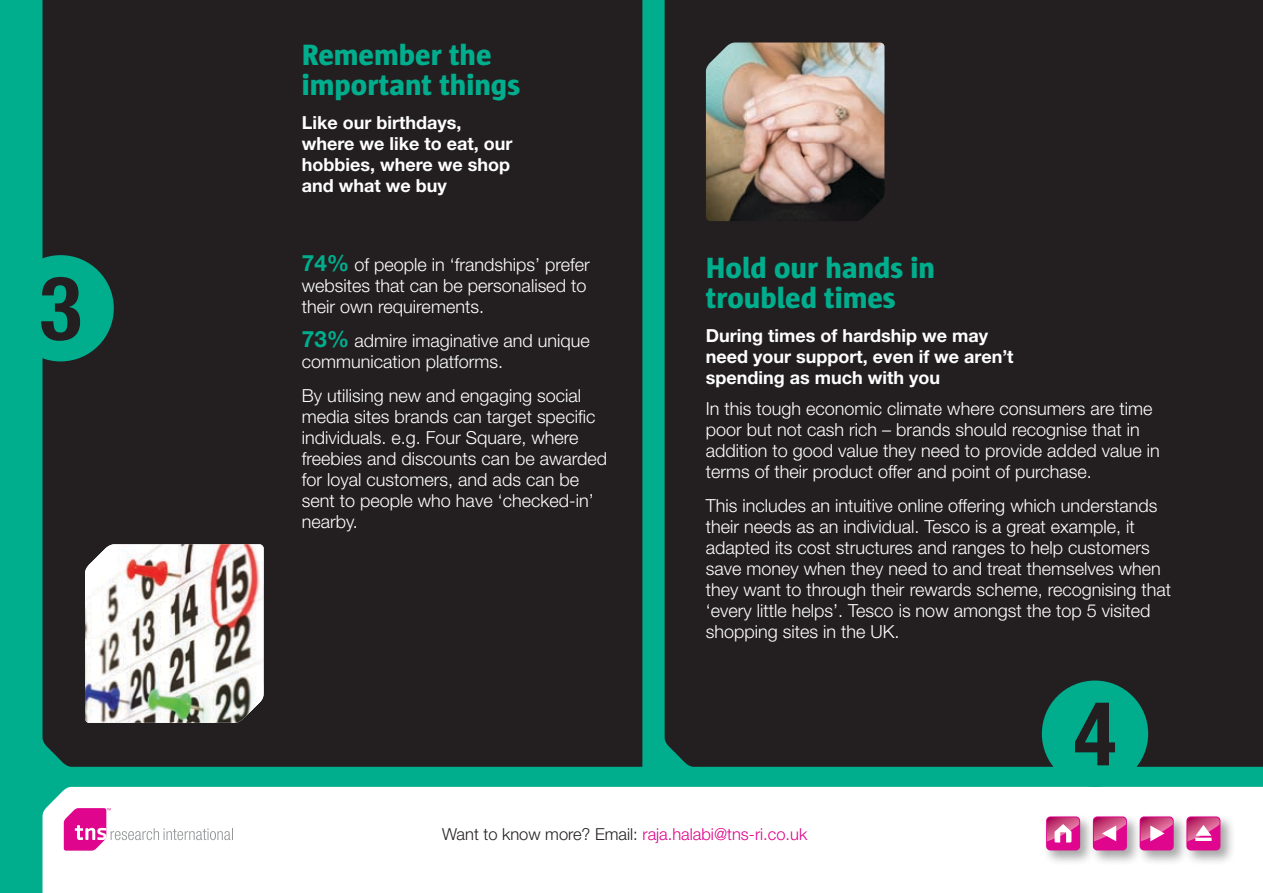
<style>
.page{position:relative;width:1263px;height:893px;background:#00ae8e}
.page>*{position:absolute;margin:0;border:0;box-sizing:border-box;transform-origin:0 0}
.t1{font:700 condensed 88.5px "Helvetica Neue LT Std";color:#231f20}
.t2{font:800 30px/30px "Sun";color:#00ae8e}
.t3{font:300 18px/21px "Helvetica Neue LT Std";color:#fff}
.t4{font:700 18px/21px "Helvetica Neue LT Std";color:#fff}
.t5{font:300 16.5px "Helvetica Neue LT Std";color:#df058c}
.s1{font-weight:700;font-size:22.5px;color:#00ae8e}
.s2{color:#231f20}
</style>
<div class="page">
<div style="left:43px;top:0;width:599px;height:767px;background:#231f20"></div>
<div style="left:665px;top:0;width:598px;height:767px;background:#231f20"></div>
<div style="left:43px;top:787px;width:1220px;height:106px;background:#fff"></div>
<svg style="left:64px;top:808px;width:169px;height:43px;background:#f3c7e2"></svg>
<div style="left:1183px;top:813px;width:52px;height:52px;background:#231f20;opacity:.4"></div>
<div style="left:1186px;top:816px;width:34px;height:34px;background:#df058c;border-radius:4px"></div>
<svg style="left:1188px;top:817px;width:31px;height:24px"></svg>
<div style="left:1136px;top:813px;width:52px;height:52px;background:#231f20;opacity:.4"></div>
<div style="left:1140px;top:816px;width:34px;height:34px;background:#df058c;border-radius:4px"></div>
<svg style="left:1142px;top:817px;width:31px;height:24px"></svg>
<div style="left:1089px;top:813px;width:53px;height:52px;background:#231f20;opacity:.4"></div>
<div style="left:1093px;top:816px;width:34px;height:34px;background:#df058c;border-radius:4px"></div>
<svg style="left:1095px;top:817px;width:31px;height:24px"></svg>
<div style="left:1042px;top:813px;width:53px;height:52px;background:#231f20;opacity:.4"></div>
<div style="left:1046px;top:816px;width:34px;height:34px;background:#df058c;border-radius:4px"></div>
<svg style="left:1047px;top:817px;width:32px;height:25px"></svg>
<div style="left:8px;top:255px;width:106px;height:106px;background:#00ae8e;border-radius:50%"></div>
<div style="left:1042px;top:680px;width:106px;height:107px;background:#00ae8e;border-radius:50%"></div>
<img style="left:85px;top:544px;width:179px;height:179px">
<img style="left:706px;top:43px;width:178px;height:178px">
<h1 class="t1" style="left:39px;top:255px;width:44px">3</h1>
<h2 class="t2" style="left:302px;top:40px;width:220px">Remember the important things</h2>
<p class="t4" style="left:302px;top:112px;width:212px">Like our birthdays, where we like to eat, our hobbies, where we shop and what we buy</p>
<p class="t3" style="left:302px;top:254px;width:289px"><span class="s1">74%</span> of people in ‘frandships’ prefer websites that can be personalised to their own requirements.</p>
<p class="t3" style="left:302px;top:330px;width:289px"><span class="s1">73%</span> admire imaginative and unique communication platforms.</p>
<p class="t3" style="left:302px;top:384px;width:307px">By utilising new and engaging social media sites brands can target specific individuals. e.g. Four Square, where freebies and discounts can be awarded for loyal customers, and ads can be sent to people who have ‘checked-in’ nearby.</p>
<h2 class="t2" style="left:706px;top:253px;width:231px">Hold our hands in troubled times</h2>
<p class="t4" style="left:706px;top:324px;width:309px">During times of hardship we may need your support, even if we aren’t spending as much with you</p>
<p class="t3" style="left:706px;top:398px;width:455px">In this tough economic climate where consumers are time poor but not cash rich – brands should recognise that in addition to good value they need to provide added value in terms of their product offer and point of purchase.</p>
<p class="t3" style="left:706px;top:495px;width:467px">This includes an intuitive online offering which understands their needs as an individual. Tesco is a great example, it adapted its cost structures and ranges to help customers save money when they need to and treat themselves when they want to through their rewards scheme, recognising that ‘every little helps’. Tesco is now amongst the top 5 visited shopping sites in the UK.</p>
<h1 class="t1" style="left:1074px;top:680px;width:44px">4</h1>
<p class="t5" style="left:442px;top:824px;width:366px"><span class="s2">Want to know more? Email:</span> raja.halabi@tns-ri.co.uk</p>
</div>
